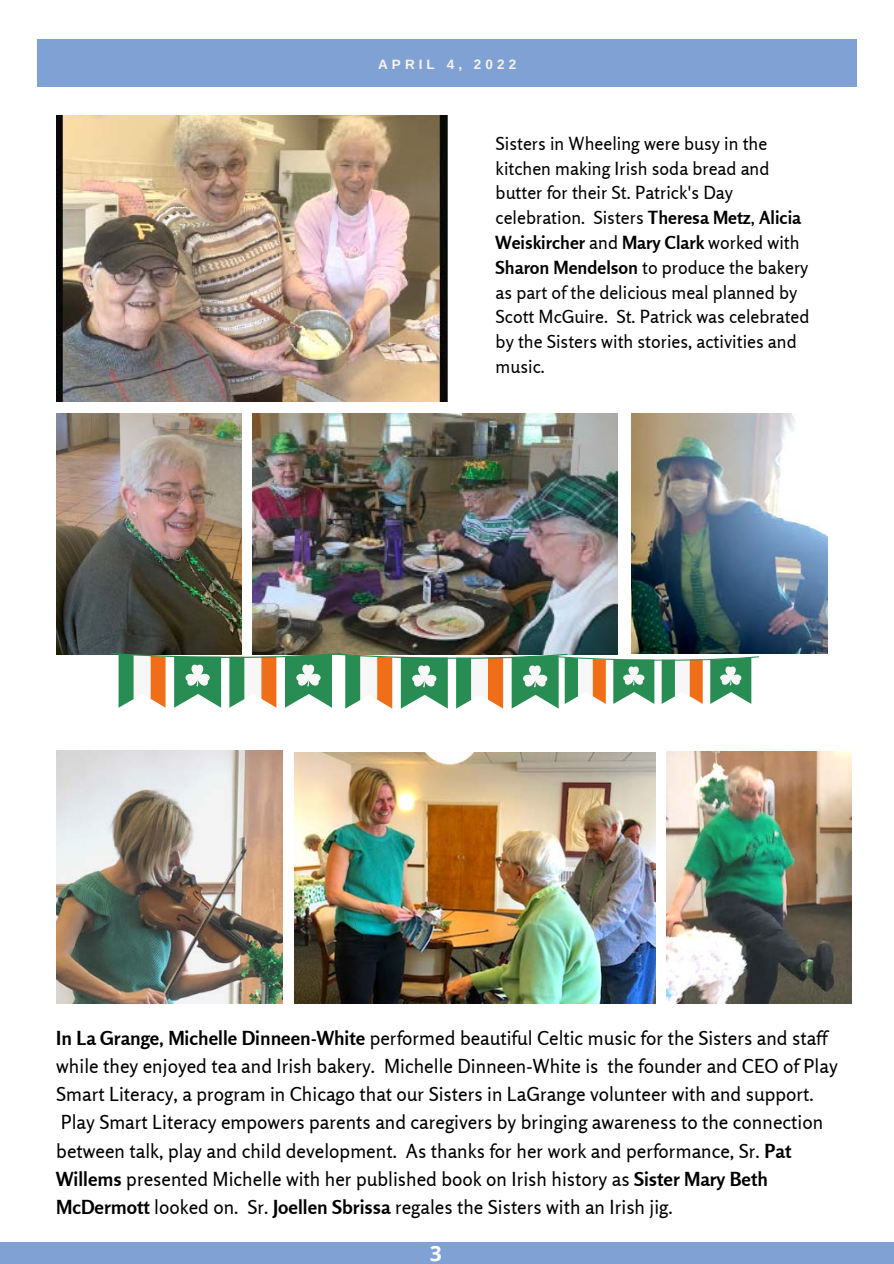
<style>
.page{position:relative;width:894px;height:1264px;background:#fff}
.page>*{position:absolute;margin:0;border:0;box-sizing:border-box;transform-origin:0 0}
.t1{font:700 21px "Open Sans";color:#fff}
.t2{font:19.2px/28.2px "Rosario";color:#000}
.t3{font:18px/24.8px "Rosario";color:#000}
.t4{font:700 13.5px "Arimo";letter-spacing:.3em;color:#f7f4ea}
.s1{font-weight:700}
</style>
<div class="page">
<div style="left:38px;top:40px;width:818px;height:47px;background:#80a1d4"></div>
<div style="left:0;top:1242px;width:893px;height:21px;background:#80a1d4"></div>
<img style="left:56px;top:115px;width:392px;height:286px">
<img style="left:56px;top:413px;width:185px;height:241px">
<img style="left:252px;top:413px;width:365px;height:240px">
<img style="left:631px;top:413px;width:196px;height:240px">
<svg style="left:111px;top:653px;width:648px;height:55px"></svg>
<img style="left:56px;top:750px;width:227px;height:253px">
<img style="left:294px;top:752px;width:360px;height:251px">
<img style="left:666px;top:751px;width:185px;height:252px">
<p class="t4" style="left:378px;top:56px;width:139px">APRIL 4, 2022</p>
<p class="t3" style="left:495px;top:131px;width:315px">Sisters in Wheeling were busy in the kitchen making Irish soda bread and butter for their St. Patrick's Day celebration. Sisters <span class="s1">Theresa Metz</span>, <span class="s1">Alicia Weiskircher</span> and <span class="s1">Mary Clark</span> worked with <span class="s1">Sharon Mendelson</span> to produce the bakery as part of the delicious meal planned by Scott McGuire. St. Patrick was celebrated by the Sisters with stories, activities and music.</p>
<p class="t2" style="left:56px;top:1023px;width:782px"><span class="s1">In La Grange, Michelle Dinneen-White</span> performed beautiful Celtic music for the Sisters and staff while they enjoyed tea and Irish bakery. Michelle Dinneen-White is the founder and CEO of Play Smart Literacy, a program in Chicago that our Sisters in LaGrange volunteer with and support.<br>Play Smart Literacy empowers parents and caregivers by bringing awareness to the connection between talk, play and child development. As thanks for her work and performance, Sr. <span class="s1">Pat Willems</span> presented Michelle with her published book on Irish history as <span class="s1">Sister Mary Beth McDermott</span> looked on. Sr. <span class="s1">Joellen Sbrissa</span> regales the Sisters with an Irish jig.</p>
<p class="t1" style="left:429px;top:1238px;width:13px">3</p>
</div>
